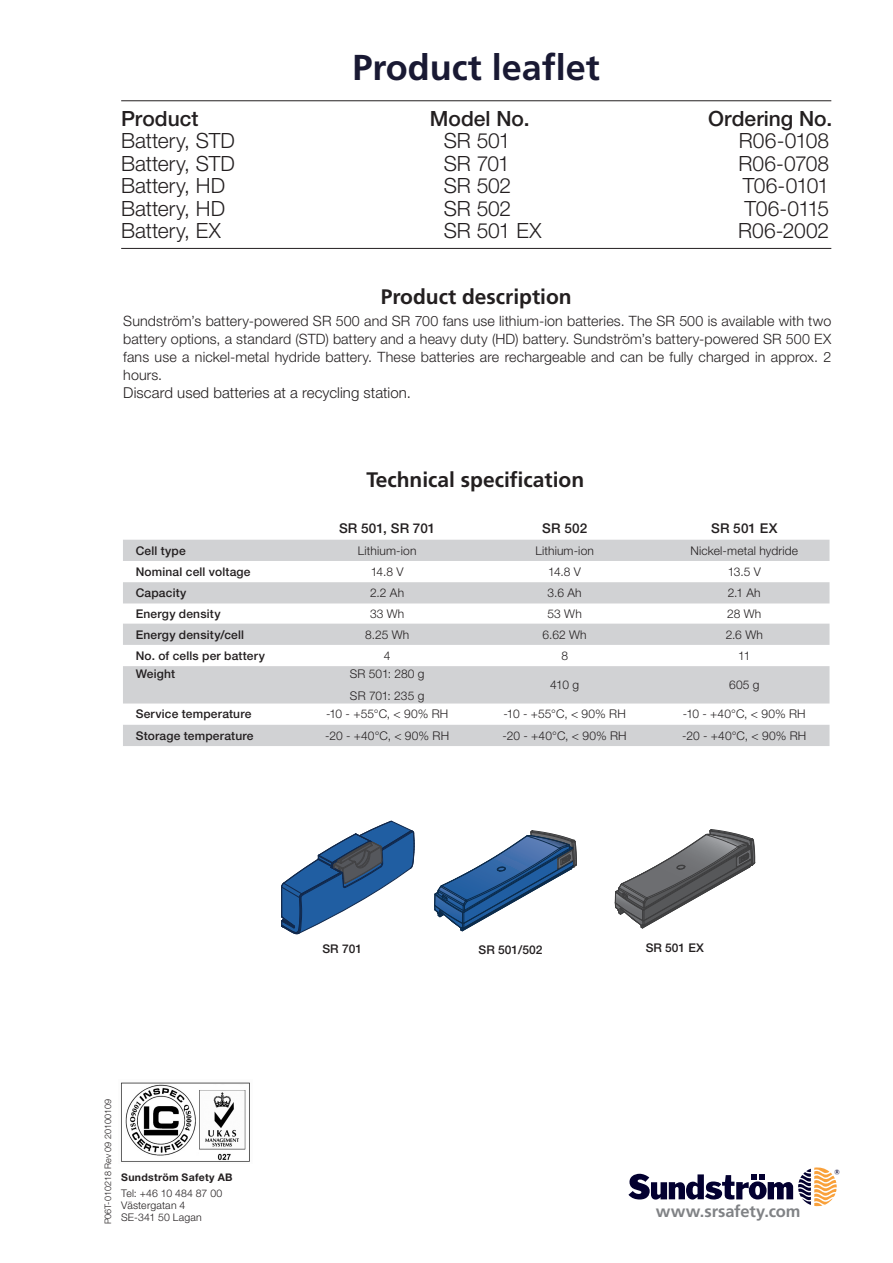
<style>
.page{position:relative;width:893px;height:1263px;background:#fff}
.page>*{position:absolute;margin:0;border:0;box-sizing:border-box;transform-origin:0 0}
.t1{font:700 36px "Frutiger LT Pro";color:#191933}
.Designation_rad_2{font:300 21px "Helvetica Neue LT Pro";letter-spacing:-.005em;color:#231f20}
.t2{font:700 21px "Frutiger LT Pro";color:#231f20}
.Designation{font:500 21px "Helvetica Neue LT Pro";color:#231f20}
.t3{font:700 16.5px "Frutiger LT Pro";letter-spacing:-.005em;color:#808285}
.Bröd{font:300 15px "Helvetica Neue LT Pro";letter-spacing:.005em;color:#231f20}
.Bröd-2{font:300 14.25px/18px "Helvetica Neue LT Pro";letter-spacing:.01em;color:#231f20;text-align:justify}
.Tabell{font:500 13.5px "Helvetica Neue LT Pro";letter-spacing:.015em;color:#231f20}
.Tabell-2{font:300 12px "Helvetica Neue LT Pro";letter-spacing:.015em;color:#231f20}
.Tabell-3{font:500 12px "Helvetica Neue LT Pro";letter-spacing:.015em;color:#231f20}
.t4{font:300 10.5px/12px "Helvetica Neue LT Pro";letter-spacing:.015em;color:#231f20}
.t5{font:700 10.5px "Helvetica Neue LT Std";letter-spacing:.03em;color:#231f20}
.t6{font:300 9px "Helvetica Neue LT Pro";color:#231f20}
</style>
<div class="page">
<img style="left:121px;top:1082px;width:129px;height:80px">
<svg style="left:628px;top:1167px;width:211px;height:39px"></svg>
<hr style="left:121px;top:248px;width:710px;height:1px;background:#231f20">
<hr style="left:121px;top:100px;width:710px;height:1px;background:#231f20">
<svg style="left:123px;top:540px;width:706px;height:206px;fill:#d1d2d4"></svg>
<svg style="left:281px;top:821px;width:134px;height:113px"></svg>
<svg style="left:434px;top:830px;width:143px;height:102px"></svg>
<svg style="left:615px;top:829px;width:140px;height:100px"></svg>
<p class="t1" style="left:353px;top:47px;width:249px">Product leaflet</p>
<p class="Designation" style="left:121px;top:106px;width:79px">Product</p>
<p class="Designation" style="left:430px;top:106px;width:101px">Model No.</p>
<p class="Designation" style="left:708px;top:106px;width:125px">Ordering No.</p>
<p class="Designation_rad_2" style="left:121px;top:128px;width:115px">Battery, STD</p>
<p class="Designation_rad_2" style="left:444px;top:128px;width:68px">SR 501</p>
<p class="Designation_rad_2" style="left:739px;top:128px;width:92px">R06-0108</p>
<p class="Designation_rad_2" style="left:121px;top:150px;width:115px">Battery, STD</p>
<p class="Designation_rad_2" style="left:444px;top:150px;width:68px">SR 701</p>
<p class="Designation_rad_2" style="left:738px;top:150px;width:92px">R06-0708</p>
<p class="Designation_rad_2" style="left:121px;top:173px;width:105px">Battery, HD</p>
<p class="Designation_rad_2" style="left:444px;top:173px;width:69px">SR 502</p>
<p class="Designation_rad_2" style="left:743px;top:173px;width:88px">T06-0101</p>
<p class="Designation_rad_2" style="left:121px;top:195px;width:105px">Battery, HD</p>
<p class="Designation_rad_2" style="left:444px;top:195px;width:69px">SR 502</p>
<p class="Designation_rad_2" style="left:745px;top:195px;width:86px">T06-0115</p>
<p class="Designation_rad_2" style="left:121px;top:218px;width:101px">Battery, EX</p>
<p class="Designation_rad_2" style="left:444px;top:218px;width:99px">SR 501 EX</p>
<p class="Designation_rad_2" style="left:738px;top:218px;width:93px">R06-2002</p>
<p class="t2" style="left:381px;top:285px;width:192px">Product description</p>
<p class="Bröd-2" style="left:123px;top:312px;width:709px">Sundström’s battery-powered SR 500 and SR 700 fans use lithium-ion batteries. The SR 500 is available with two battery options, a standard (STD) battery and a heavy duty (HD) battery. Sundström’s battery-powered SR 500 EX fans use a nickel-metal hydride battery. These batteries are rechargeable and can be fully charged in approx. 2 hours.</p>
<p class="Bröd" style="left:123px;top:384px;width:289px">Discard used batteries at a recycling station.</p>
<p class="t2" style="left:366px;top:468px;width:219px">Technical specification</p>
<p class="Tabell" style="left:339px;top:520px;width:98px">SR 501, SR 701</p>
<p class="Tabell" style="left:542px;top:520px;width:46px">SR 502</p>
<p class="Tabell" style="left:711px;top:520px;width:68px">SR 501 EX</p>
<p class="Tabell-3" style="left:136px;top:543px;width:52px">Cell type</p>
<p class="Tabell-2" style="left:358px;top:543px;width:60px">Lithium-ion</p>
<p class="Tabell-2" style="left:535px;top:543px;width:60px">Lithium-ion</p>
<p class="Tabell-2" style="left:690px;top:543px;width:109px">Nickel-metal hydride</p>
<p class="Tabell-3" style="left:136px;top:564px;width:116px">Nominal cell voltage</p>
<p class="Tabell-2" style="left:371px;top:564px;width:34px">14.8 V</p>
<p class="Tabell-2" style="left:548px;top:564px;width:34px">14.8 V</p>
<p class="Tabell-2" style="left:728px;top:564px;width:35px">13.5 V</p>
<p class="Tabell-3" style="left:136px;top:586px;width:52px">Capacity</p>
<p class="Tabell-2" style="left:370px;top:585px;width:36px">2.2 Ah</p>
<p class="Tabell-2" style="left:548px;top:585px;width:36px">3.6 Ah</p>
<p class="Tabell-2" style="left:728px;top:585px;width:34px">2.1 Ah</p>
<p class="Tabell-3" style="left:136px;top:606px;width:86px">Energy density</p>
<p class="Tabell-2" style="left:370px;top:606px;width:36px">33 Wh</p>
<p class="Tabell-2" style="left:547px;top:606px;width:36px">53 Wh</p>
<p class="Tabell-2" style="left:727px;top:606px;width:36px">28 Wh</p>
<p class="Tabell-3" style="left:136px;top:627px;width:110px">Energy density/cell</p>
<p class="Tabell-2" style="left:365px;top:627px;width:46px">8.25 Wh</p>
<p class="Tabell-2" style="left:543px;top:627px;width:46px">6.62 Wh</p>
<p class="Tabell-2" style="left:726px;top:627px;width:39px">2.6 Wh</p>
<p class="Tabell-3" style="left:136px;top:648px;width:131px">No. of cells per battery</p>
<p class="Tabell-2" style="left:384px;top:648px;width:8px">4</p>
<p class="Tabell-2" style="left:561px;top:648px;width:8px">8</p>
<p class="Tabell-2" style="left:738px;top:648px;width:14px">11</p>
<p class="Tabell-3" style="left:136px;top:667px;width:41px">Weight</p>
<p class="Tabell-2" style="left:350px;top:666px;width:76px">SR 501: 280 g</p>
<p class="Tabell-2" style="left:350px;top:688px;width:76px">SR 701: 235 g</p>
<p class="Tabell-2" style="left:550px;top:677px;width:30px">410 g</p>
<p class="Tabell-2" style="left:729px;top:677px;width:32px">605 g</p>
<p class="Tabell-3" style="left:136px;top:707px;width:117px">Service temperature</p>
<p class="Tabell-2" style="left:326px;top:707px;width:124px">-10 - +55°C, &lt; 90% RH</p>
<p class="Tabell-2" style="left:503px;top:707px;width:124px">-10 - +55°C, &lt; 90% RH</p>
<p class="Tabell-2" style="left:683px;top:707px;width:124px">-10 - +40°C, &lt; 90% RH</p>
<p class="Tabell-3" style="left:136px;top:728px;width:119px">Storage temperature</p>
<p class="Tabell-2" style="left:325px;top:728px;width:126px">-20 - +40°C, &lt; 90% RH</p>
<p class="Tabell-2" style="left:503px;top:728px;width:126px">-20 - +40°C, &lt; 90% RH</p>
<p class="Tabell-2" style="left:682px;top:728px;width:126px">-20 - +40°C, &lt; 90% RH</p>
<p class="t6" style="left:102px;top:1224px;width:127px;rotate:-90deg">P06T-010218 Rev 09 20100109</p>
<p class="t5" style="left:121px;top:1170px;width:113px">Sundström Safety AB</p>
<p class="t4" style="left:121px;top:1187px;width:103px">Tel: +46 10 484 87 00<br>Västergatan 4<br>SE-341 50 Lagan</p>
<p class="Tabell-3" style="left:322px;top:942px;width:41px">SR 701</p>
<p class="Tabell-3" style="left:479px;top:943px;width:65px">SR 501/502</p>
<p class="Tabell-3" style="left:646px;top:941px;width:60px">SR 501 EX</p>
<p class="t3" style="left:656px;top:1202px;width:146px">www.srsafety.com</p>
</div>
